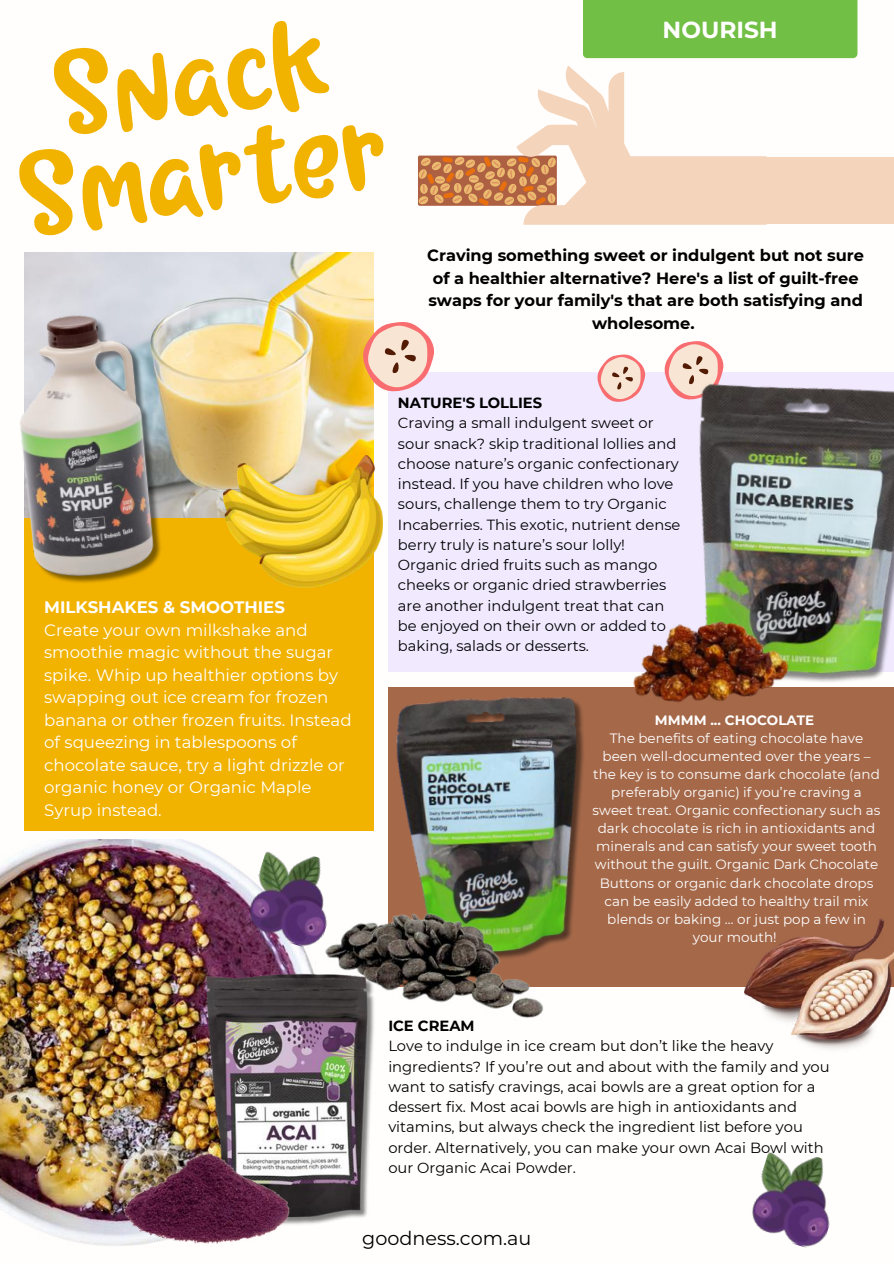
<style>
.page{position:relative;width:894px;height:1264px;background:#fff}
.page>*{position:absolute;margin:0;border:0;box-sizing:border-box;transform-origin:0 0}
.t1{font:122.25px/95.7px "Milkand Honey";color:#f2b200;text-align:center}
.t2{font:700 23.25px "Montserrat";color:#fff}
.t3{font:19.2px "Montserrat";color:#000}
.t4{font:16.5px/22.5px "Montserrat";color:#fff}
.t5{font:700 16.5px "Montserrat";color:#fff}
.t6{font:700 16.2px/22.5px "Montserrat";color:#000;text-align:center}
.t7{font:14.7px/20.2px "Montserrat";color:#000}
.t8{font:700 14.7px "Montserrat";color:#000}
.t9{font:13.5px/18px "Montserrat";color:#fff;text-align:center}
.t10{font:700 13.5px "Montserrat";color:#fff}
</style>
<div class="page">
<div style="left:24px;top:255px;width:350px;height:576px;background:#f2b200"></div>
<img style="left:24px;top:253px;width:349px;height:203px">
<div style="left:388px;top:687px;width:505px;height:299px;background:#a5694a"></div>
<img style="left:388px;top:671px;width:208px;height:272px">
<div style="left:388px;top:372px;width:505px;height:299px;background:#f1eaff"></div>
<img style="left:0;top:839px;width:310px;height:407px">
<img style="left:20px;top:289px;width:230px;height:294px">
<svg style="left:418px;top:66px;width:348px;height:158px"></svg>
<svg style="left:597px;top:354px;width:48px;height:48px"></svg>
<svg style="left:665px;top:341px;width:58px;height:23px"></svg>
<img style="left:664px;top:364px;width:229px;height:318px">
<svg style="left:362px;top:321px;width:72px;height:71px"></svg>
<img style="left:752px;top:1152px;width:78px;height:96px">
<img style="left:242px;top:842px;width:71px;height:109px">
<img style="left:223px;top:456px;width:160px;height:131px">
<div style="left:654px;top:157px;width:239px;height:67px;background:#f4d4bb"></div>
<div style="left:582px;top:0;width:275px;height:58px;background:#71bf44"></div>
<img style="left:744px;top:918px;width:149px;height:132px">
<img style="left:596px;top:568px;width:239px;height:134px">
<img style="left:313px;top:842px;width:241px;height:176px">
<img style="left:154px;top:962px;width:244px;height:276px">
<img style="left:119px;top:1118px;width:174px;height:128px">
<h1 class="t1" style="left:2px;top:67px;width:370px;rotate:-8deg">Snack<br>Smarter</h1>
<h2 class="t2" style="left:662px;top:15px;width:117px">NOURISH</h2>
<p class="t6" style="left:427px;top:244px;width:438px">Craving something sweet or indulgent but not sure of a healthier alternative? Here's a list of guilt-free swaps for your family's that are both satisfying and wholesome.</p>
<p class="t5" style="left:44px;top:597px;width:242px">MILKSHAKES &amp; SMOOTHIES</p>
<p class="t4" style="left:44px;top:618px;width:309px">Create your own milkshake and smoothie magic without the sugar spike. Whip up healthier options by swapping out ice cream for frozen banana or other frozen fruits. Instead of squeezing in tablespoons of chocolate sauce, try a light drizzle or organic honey or Organic Maple<br>Syrup instead.</p>
<p class="t8" style="left:398px;top:394px;width:146px">NATURE'S LOLLIES</p>
<p class="t7" style="left:398px;top:413px;width:284px">Craving a small indulgent sweet or sour snack? skip traditional lollies and choose nature’s organic confectionary instead. If you have children who love sours, challenge them to try Organic Incaberries. This exotic, nutrient dense berry truly is nature’s sour lolly!<br>Organic dried fruits such as mango cheeks or organic dried strawberries are another indulgent treat that can be enjoyed on their own or added to baking, salads or desserts.</p>
<p class="t10" style="left:654px;top:712px;width:161px">MMMM ... CHOCOLATE</p>
<p class="t9" style="left:592px;top:729px;width:289px">The benefits of eating chocolate have been well-documented over the years – the key is to consume dark chocolate (and preferably organic) if you’re craving a sweet treat. Organic confectionary such as dark chocolate is rich in antioxidants and minerals and can satisfy your sweet tooth without the guilt. Organic Dark Chocolate Buttons or organic dark chocolate drops can be easily added to healthy trail mix blends or baking … or just pop a few in your mouth!</p>
<p class="t8" style="left:388px;top:1016px;width:88px">ICE CREAM</p>
<p class="t7" style="left:388px;top:1035px;width:443px">Love to indulge in ice cream but don’t like the heavy ingredients? If you’re out and about with the family and you want to satisfy cravings, acai bowls are a great option for a dessert fix. Most acai bowls are high in antioxidants and vitamins, but always check the ingredient list before you order. Alternatively, you can make your own Acai Bowl with our Organic Acai Powder.</p>
<h3 class="t3" style="left:362px;top:1225px;width:171px">goodness.com.au</h3>
</div>
